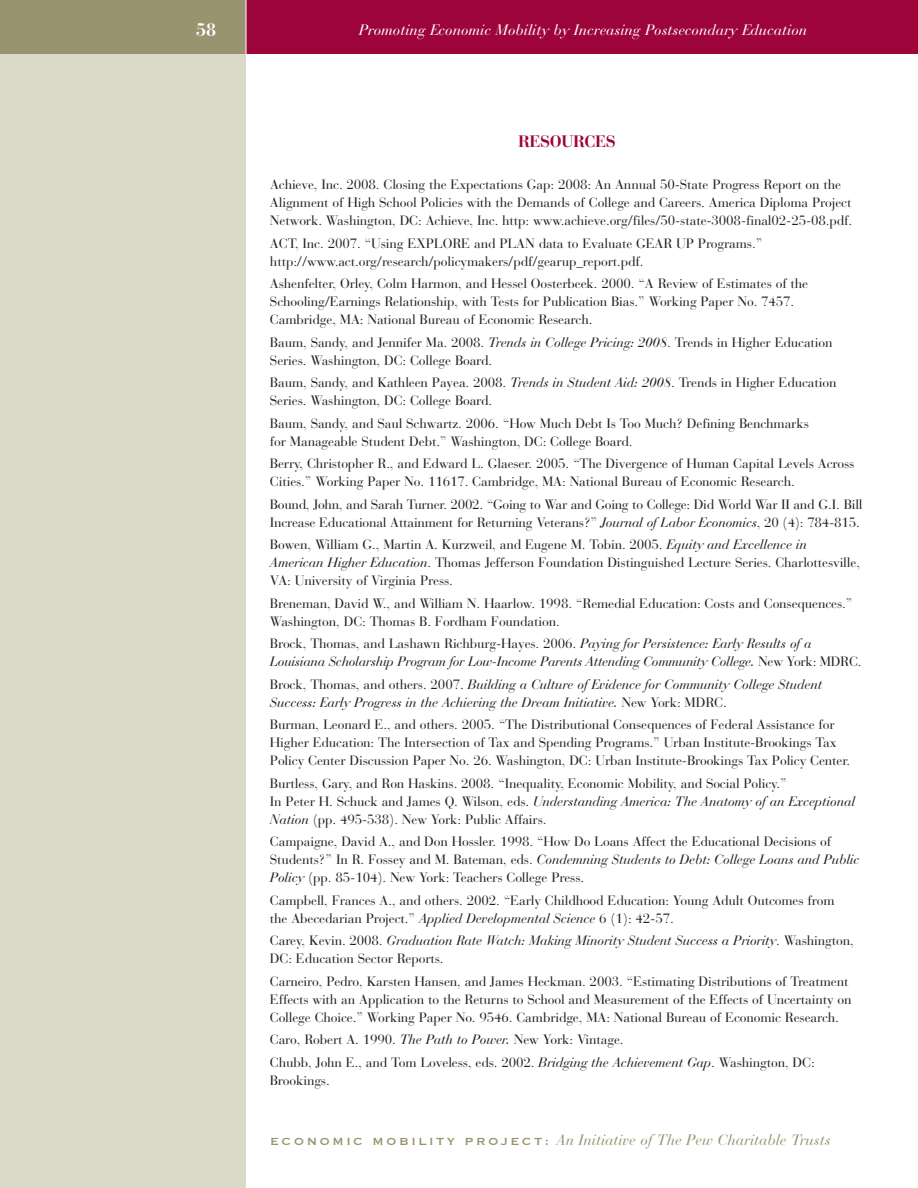
<style>
.page{position:relative;width:918px;height:1188px;background:#fff}
.page>*{position:absolute;margin:0;border:0;box-sizing:border-box;transform-origin:0 0}
.t1{font:700 18px "Bauer Bodoni";color:#fff}
.t2{font:700 16.5px "Bauer Bodoni";letter-spacing:-.02em;color:#9d053a}
.t3{font:italic 15px "Bauer Bodoni";color:#98946f}
.t4{font:italic 15px "Bauer Bodoni";color:#fff}
.t5{font:13.5px/18px "Bauer Bodoni";letter-spacing:-.01em;color:#231f20}
.t6{font:italic 13.5px/18px "Bauer Bodoni";letter-spacing:-.01em;color:#231f20}
.s1{font-style:italic}
.s2{font-style:normal}
.s3{font-family:"Copperplate";font-style:normal;font-size:13.5px}
</style>
<div class="page">
<div style="left:246px;top:0;width:672px;height:54px;background:#9d053a"></div>
<div style="left:0;top:0;width:246px;height:54px;background:#98946f"></div>
<hr style="left:246px;top:0;width:1px;height:54px;background:#fff">
<div style="left:0;top:54px;width:246px;height:1134px;background:#dad9ca"></div>
<h1 class="t1" style="left:196px;top:24px;width:21px">58</h1>
<p class="t4" style="left:359px;top:25px;width:450px">Promoting Economic Mobility by Increasing Postsecondary Education</p>
<p class="t2" style="left:518px;top:136px;width:99px">RESOURCES</p>
<p class="t5" style="left:270px;top:177px;width:584px">Achieve, Inc. 2008. Closing the Expectations Gap: 2008: An Annual 50-State Progress Report on the<br>Alignment of High School Policies with the Demands of College and Careers. America Diploma Project<br>Network. Washington, DC: Achieve, Inc. http: www.achieve.org/files/50-state-3008-final02-25-08.pdf.</p>
<p class="t5" style="left:270px;top:236px;width:494px">ACT, Inc. 2007. “Using EXPLORE and PLAN data to Evaluate GEAR UP Programs.” http://www.act.org/research/policymakers/pdf/gearup_report.pdf.</p>
<p class="t5" style="left:270px;top:276px;width:540px">Ashenfelter, Orley, Colm Harmon, and Hessel Oosterbeek. 2000. “A Review of Estimates of the<br>Schooling/Earnings Relationship, with Tests for Publication Bias.” Working Paper No. 7457.<br>Cambridge, MA: National Bureau of Economic Research.</p>
<p class="t5" style="left:270px;top:335px;width:564px">Baum, Sandy, and Jennifer Ma. 2008. <span class="s1">Trends in College Pricing: 2008</span>. Trends in Higher Education<br>Series. Washington, DC: College Board.</p>
<p class="t5" style="left:270px;top:375px;width:568px">Baum, Sandy, and Kathleen Payea. 2008. <span class="s1">Trends in Student Aid: 2008</span>. Trends in Higher Education<br>Series. Washington, DC: College Board.</p>
<p class="t5" style="left:270px;top:416px;width:540px">Baum, Sandy, and Saul Schwartz. 2006. “How Much Debt Is Too Much? Defining Benchmarks for Manageable Student Debt.” Washington, DC: College Board.</p>
<p class="t5" style="left:270px;top:456px;width:586px">Berry, Christopher R., and Edward L. Glaeser. 2005. “The Divergence of Human Capital Levels Across<br>Cities.” Working Paper No. 11617. Cambridge, MA: National Bureau of Economic Research.</p>
<p class="t5" style="left:270px;top:497px;width:594px">Bound, John, and Sarah Turner. 2002. “Going to War and Going to College: Did World War II and G.I. Bill<br>Increase Educational Attainment for Returning Veterans?” <span class="s1">Journal of Labor Economics</span>, 20 (4): 784-815.</p>
<p class="t5" style="left:270px;top:537px;width:592px">Bowen, William G., Martin A. Kurzweil, and Eugene M. Tobin. 2005. <span class="s1">Equity and Excellence in<br>American Higher Education</span>. Thomas Jefferson Foundation Distinguished Lecture Series. Charlottesville,<br>VA: University of Virginia Press.</p>
<p class="t5" style="left:270px;top:596px;width:584px">Breneman, David W., and William N. Haarlow. 1998. “Remedial Education: Costs and Consequences.”<br>Washington, DC: Thomas B. Fordham Foundation.</p>
<p class="t6" style="left:270px;top:636px;width:593px"><span class="s2">Brock, Thomas, and Lashawn Richburg-Hayes. 2006.</span> Paying for Persistence: Early Results of a<br>Louisiana Scholarship Program for Low-Income Parents Attending Community College. <span class="s2">New York: MDRC.</span></p>
<p class="t6" style="left:270px;top:677px;width:554px"><span class="s2">Brock, Thomas, and others. 2007.</span> Building a Culture of Evidence for Community College Student<br>Success: Early Progress in the Achieving the Dream Initiative. <span class="s2">New York: MDRC.</span></p>
<p class="t5" style="left:270px;top:717px;width:582px">Burman, Leonard E., and others. 2005. “The Distributional Consequences of Federal Assistance for<br>Higher Education: The Intersection of Tax and Spending Programs.” Urban Institute-Brookings Tax<br>Policy Center Discussion Paper No. 26. Washington, DC: Urban Institute-Brookings Tax Policy Center.</p>
<p class="t5" style="left:270px;top:776px;width:587px">Burtless, Gary, and Ron Haskins. 2008. “Inequality, Economic Mobility, and Social Policy.”<br>In Peter H. Schuck and James Q. Wilson, eds. <span class="s1">Understanding America: The Anatomy of an Exceptional<br>Nation</span> (pp. 495-538). New York: Public Affairs.</p>
<p class="t5" style="left:270px;top:834px;width:591px">Campaigne, David A., and Don Hossler. 1998. “How Do Loans Affect the Educational Decisions of<br>Students?” In R. Fossey and M. Bateman, eds. <span class="s1">Condemning Students to Debt: College Loans and Public<br>Policy</span> (pp. 85-104). New York: Teachers College Press.</p>
<p class="t5" style="left:270px;top:893px;width:566px">Campbell, Frances A., and others. 2002. “Early Childhood Education: Young Adult Outcomes from the Abecedarian Project.” <span class="s1">Applied Developmental Science</span> 6 (1): 42-57.</p>
<p class="t6" style="left:270px;top:933px;width:585px"><span class="s2">Carey, Kevin. 2008.</span> Graduation Rate Watch: Making Minority Student Success a Priority<span class="s2">. Washington,<br>DC: Education Sector Reports.</span></p>
<p class="t5" style="left:270px;top:974px;width:583px">Carneiro, Pedro, Karsten Hansen, and James Heckman. 2003. “Estimating Distributions of Treatment<br>Effects with an Application to the Returns to School and Measurement of the Effects of Uncertainty on<br>College Choice.” Working Paper No. 9546. Cambridge, MA: National Bureau of Economic Research.</p>
<p class="t5" style="left:270px;top:1030px;width:546px;line-height:22.5px">Caro, Robert A. 1990. <span class="s1">The Path to Power.</span> New York: Vintage.<br>Chubb, John E., and Tom Loveless, eds. 2002. <span class="s1">Bridging the Achievement Gap</span>. Washington, DC:</p>
<p class="t5" style="left:270px;top:1073px;width:61px">Brookings.</p>
<p class="t3" style="left:270px;top:1135px;width:562px"><span class="s3">ECONOMIC MOBILITY PROJECT:</span> An Initiative of The Pew Charitable Trusts</p>
</div>
